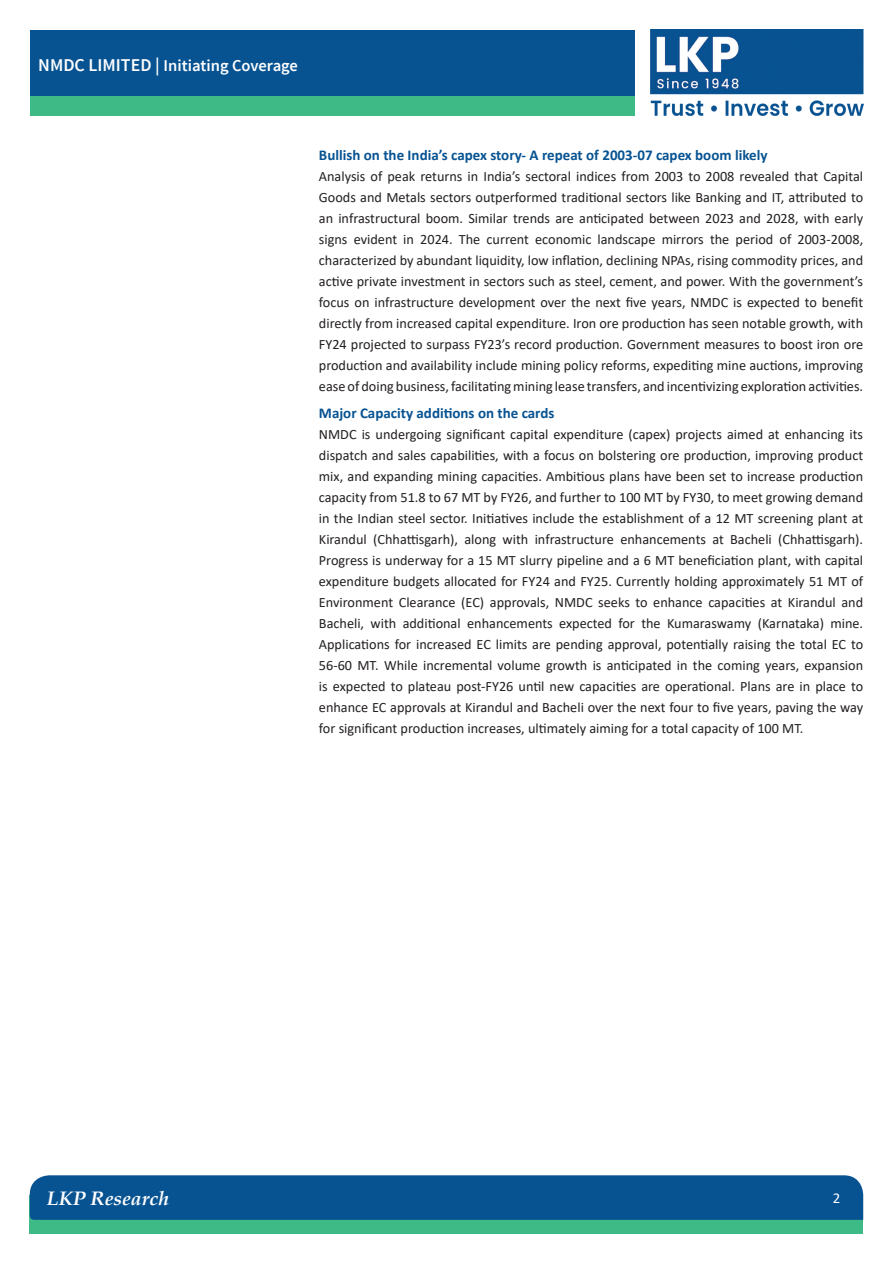
<style>
.page{position:relative;width:893px;height:1263px;background:#fff}
.page>*{position:absolute;margin:0;border:0;box-sizing:border-box;transform-origin:0 0}
.t1{font:italic 700 19.5px "Book Antiqua";color:#fff}
.t2{font:600 16.5px "Source Sans Pro";color:#fff}
.Paragraph_Head{font:700 15px "Calibri";color:#075392}
.t3{font:15px "Calibri";color:#fff}
.Paragraph{font:14.25px/21px "Calibri";color:#231f20;text-align:justify}
.s1{font-size:18px}
</style>
<div class="page">
<img style="left:651px;top:30px;width:212px;height:85px">
<div style="left:30px;top:85px;width:605px;height:30px;background:#3dba85"></div>
<div style="left:30px;top:30px;width:605px;height:66px;background:#075392"></div>
<div style="left:30px;top:1195px;width:833px;height:38px;background:#3dba85"></div>
<div style="left:30px;top:1175px;width:833px;height:45px;background:#075392"></div>
<p class="t2" style="left:38px;top:55px;width:261px"><span class="s1">NMDC LIMITED |</span> Initiating Coverage</p>
<p class="Paragraph_Head" style="left:319px;top:144px;width:450px">Bullish on the India’s capex story- A repeat of 2003-07 capex boom likely</p>
<p class="Paragraph" style="left:319px;top:165px;width:546px">Analysis of peak returns in India’s sectoral indices from 2003 to 2008 revealed that Capital Goods and Metals sectors outperformed traditional sectors like Banking and IT, attributed to an infrastructural boom. Similar trends are anticipated between 2023 and 2028, with early signs evident in 2024. The current economic landscape mirrors the period of 2003-2008, characterized by abundant liquidity, low inflation, declining NPAs, rising commodity prices, and active private investment in sectors such as steel, cement, and power. With the government’s focus on infrastructure development over the next five years, NMDC is expected to benefit directly from increased capital expenditure. Iron ore production has seen notable growth, with FY24 projected to surpass FY23’s record production. Government measures to boost iron ore production and availability include mining policy reforms, expediting mine auctions, improving ease of doing business, facilitating mining lease transfers, and incentivizing exploration activities.</p>
<p class="Paragraph_Head" style="left:319px;top:402px;width:237px">Major Capacity additions on the cards</p>
<p class="Paragraph" style="left:319px;top:423px;width:546px">NMDC is undergoing significant capital expenditure (capex) projects aimed at enhancing its dispatch and sales capabilities, with a focus on bolstering ore production, improving product mix, and expanding mining capacities. Ambitious plans have been set to increase production capacity from 51.8 to 67 MT by FY26, and further to 100 MT by FY30, to meet growing demand in the Indian steel sector. Initiatives include the establishment of a 12 MT screening plant at Kirandul (Chhattisgarh), along with infrastructure enhancements at Bacheli (Chhattisgarh).<br>Progress is underway for a 15 MT slurry pipeline and a 6 MT beneficiation plant, with capital expenditure budgets allocated for FY24 and FY25. Currently holding approximately 51 MT of Environment Clearance (EC) approvals, NMDC seeks to enhance capacities at Kirandul and Bacheli, with additional enhancements expected for the Kumaraswamy (Karnataka) mine.<br>Applications for increased EC limits are pending approval, potentially raising the total EC to 56-60 MT. While incremental volume growth is anticipated in the coming years, expansion is expected to plateau post-FY26 until new capacities are operational. Plans are in place to enhance EC approvals at Kirandul and Bacheli over the next four to five years, paving the way for significant production increases, ultimately aiming for a total capacity of 100 MT.</p>
<h1 class="t1" style="left:47px;top:1184px;width:123px">LKP Research</h1>
<p class="t3" style="left:833px;top:1188px;width:9px">2</p>
</div>
